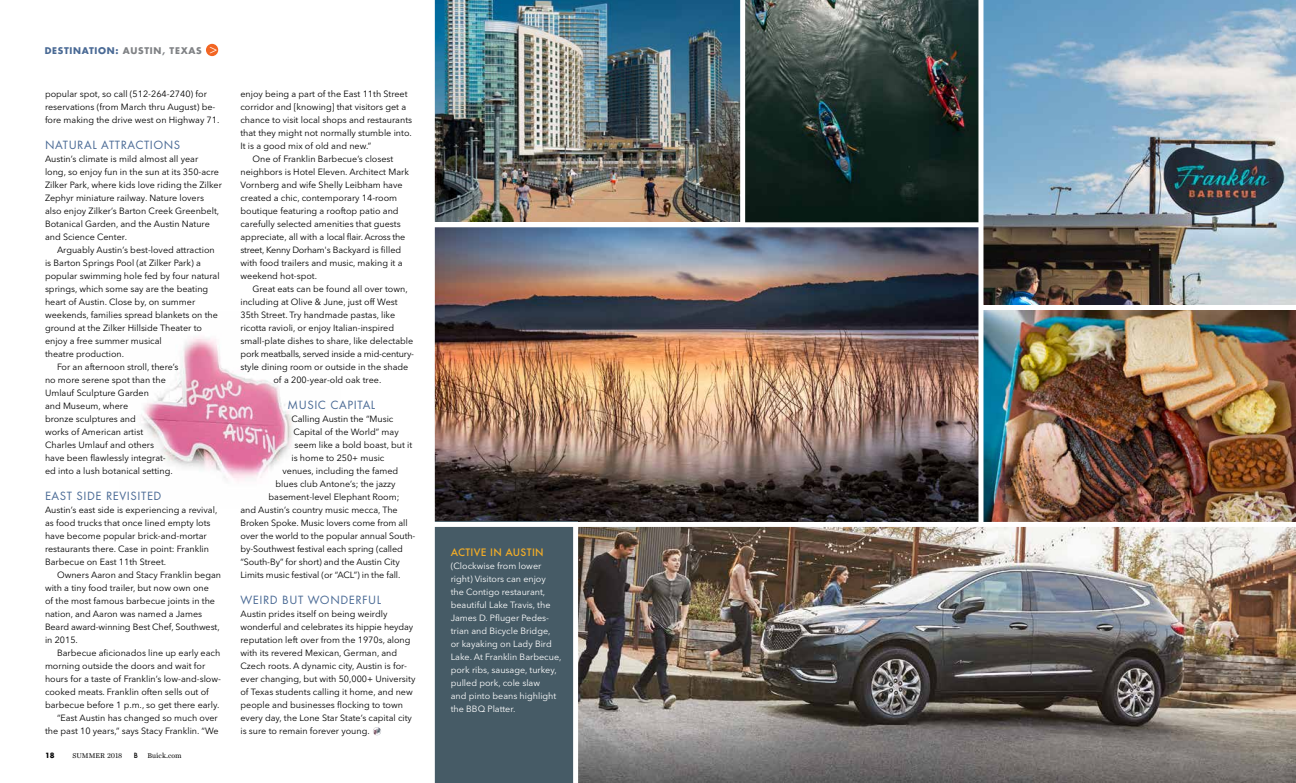
<style>
.page{position:relative;width:1296px;height:783px;background:#fff}
.page>*{position:absolute;margin:0;border:0;box-sizing:border-box;transform-origin:0 0}
.t1{font:11px "Buick Futura ND";letter-spacing:.05em;color:#4a6a95}
.t2{font:500 10px "Buick Futura ND";letter-spacing:.03em;color:#f2ad27}
.t3{font:9px/13px "Avenir Next LT Pro";color:#000}
.t4{font:9px/13px "Avenir Next LT Pro";color:#fff}
.t5{font:9px "Avenir Next LT Pro";letter-spacing:-.02em;color:#000}
.t6{font:9px "Avenir Next LT Pro";letter-spacing:-.025em;color:#000}
.t7{font:700 9px "Futura LT Pro";letter-spacing:.08em;color:#4a6a95}
.t8{font:7px "Harriet Text";color:#000}
.t9{font:700 7px "Futura LT Pro";color:#000}
.t10{font:500 7px "Buick Futura ND";color:#000}
.s1{color:#808285}
.s2{font-family:"Avenir Next LT Pro";font-weight:400;font-size:12.8px;color:#fff}
</style>
<div class="page">
<img style="left:141px;top:337px;width:151px;height:144px">
<img style="left:578px;top:527px;width:718px;height:256px">
<img style="left:983px;top:0;width:313px;height:304px">
<img style="left:435px;top:227px;width:543px;height:295px">
<img style="left:983px;top:310px;width:313px;height:212px">
<img style="left:746px;top:0;width:232px;height:222px">
<div style="left:434px;top:522px;width:144px;height:261px;background:#465b66"></div>
<img style="left:435px;top:0;width:305px;height:222px">
<div style="left:573px;top:525px;width:5px;height:258px;background:#fff"></div>
<div style="left:430px;top:0;width:5px;height:783px;background:#fff"></div>
<div style="left:428px;top:522px;width:868px;height:5px;background:#fff"></div>
<svg style="left:373px;top:727px;width:8px;height:8px"></svg>
<div style="left:206px;top:44px;width:12px;height:12px;background:#f26522;border-radius:50%"></div>
<p class="t7" style="left:45px;top:44px;width:174px">DESTINATION: <span class="s1">AUSTIN, TEXAS</span> <span class="s2">&gt;</span></p>
<p class="t3" style="left:45px;top:87px;width:176px">popular spot, so call (512-264-2740) for reservations (from March thru August) be&shy;fore making the drive west on Highway 71.</p>
<p class="t1" style="left:45px;top:138px;width:137px">NATURAL ATTRACTIONS</p>
<p class="t3" style="left:45px;top:152px;width:178px">Austin’s climate is mild almost all year<br>long, so enjoy fun in the sun at its 350-acre Zilker Park, where kids love riding the Zilker Zephyr miniature railway. Nature lovers also enjoy Zilker’s Barton Creek Greenbelt, Botanical Garden, and the Austin Nature and Science Center.</p>
<p class="t3" style="left:57px;top:243px;width:159px">Arguably Austin’s best-loved attraction</p>
<p class="t3" style="left:45px;top:256px;width:157px">is Barton Springs Pool (at Zilker Park) a</p>
<p class="t3" style="left:45px;top:269px;width:176px">popular swimming hole fed by four natural</p>
<p class="t3" style="left:45px;top:282px;width:165px">springs, which some say are the beating</p>
<p class="t3" style="left:45px;top:295px;width:152px">heart of Austin. Close by, on summer</p>
<p class="t3" style="left:45px;top:308px;width:175px">weekends, families spread blankets on the</p>
<p class="t3" style="left:45px;top:321px;width:159px">ground at the Zilker Hillside Theater to</p>
<p class="t3" style="left:45px;top:334px;width:118px">enjoy a free summer musical</p>
<p class="t3" style="left:45px;top:347px;width:81px">theatre production.</p>
<p class="t3" style="left:57px;top:360px;width:123px">For an afternoon stroll, there’s</p>
<p class="t3" style="left:45px;top:373px;width:122px">no more serene spot than the</p>
<p class="t3" style="left:45px;top:386px;width:106px">Umlauf Sculpture Garden</p>
<p class="t3" style="left:45px;top:399px;width:85px">and Museum, where</p>
<p class="t3" style="left:45px;top:412px;width:92px">bronze sculptures and</p>
<p class="t3" style="left:45px;top:425px;width:100px">works of American artist</p>
<p class="t3" style="left:45px;top:438px;width:111px">Charles Umlauf and others</p>
<p class="t3" style="left:45px;top:451px;width:122px">have been flawlessly integrat-</p>
<p class="t3" style="left:45px;top:464px;width:129px">ed into a lush botanical setting.</p>
<p class="t1" style="left:45px;top:489px;width:118px">EAST SIDE REVISITED</p>
<p class="t3" style="left:45px;top:503px;width:174px">Austin’s east side is experiencing a revival, as food trucks that once lined empty lots have become popular brick-and-mortar restaurants there. Case in point: Franklin Barbecue on East 11th Street.</p>
<p class="t3" style="left:45px;top:568px;width:178px;text-indent:12px">Owners Aaron and Stacy Franklin began with a tiny food trailer, but now own one<br>of the most famous barbecue joints in the nation, and Aaron was named a James Beard award-winning Best Chef, Southwest, in 2015.</p>
<p class="t3" style="left:57px;top:646px;width:165px">Barbecue aficionados line up early each</p>
<p class="t3" style="left:45px;top:659px;width:162px">morning outside the doors and wait for</p>
<p class="t3" style="left:45px;top:672px;width:178px">hours for a taste of Franklin’s low-and-slow-</p>
<p class="t3" style="left:45px;top:685px;width:165px">cooked meats. Franklin often sells out of</p>
<p class="t3" style="left:45px;top:698px;width:176px">barbecue before 1 p.m., so get there early.</p>
<p class="t3" style="left:57px;top:711px;width:162px">“East Austin has changed so much over</p>
<p class="t3" style="left:45px;top:724px;width:175px">the past 10 years,” says Stacy Franklin. “We</p>
<p class="t9" style="left:45px;top:750px;width:11px">18</p>
<p class="t8" style="left:72px;top:751px;width:51px">SUMMER 2018</p>
<p class="t10" style="left:134px;top:751px;width:6px">B</p>
<p class="t8" style="left:147px;top:751px;width:36px">Buick.com</p>
<p class="t3" style="left:240px;top:87px;width:169px">enjoy being a part of the East 11th Street</p>
<p class="t3" style="left:240px;top:100px;width:167px">corridor and [knowing] that visitors get a</p>
<p class="t3" style="left:240px;top:113px;width:173px">chance to visit local shops and restaurants</p>
<p class="t3" style="left:240px;top:126px;width:173px">that they might not normally stumble into.</p>
<p class="t3" style="left:240px;top:139px;width:132px">It is a good mix of old and new.”</p>
<p class="t3" style="left:253px;top:152px;width:142px">One of Franklin Barbecue’s closest</p>
<p class="t3" style="left:240px;top:165px;width:170px">neighbors is Hotel Eleven. Architect Mark</p>
<p class="t3" style="left:240px;top:178px;width:164px">Vornberg and wife Shelly Leibham have</p>
<p class="t3" style="left:240px;top:191px;width:158px">created a chic, contemporary 14-room</p>
<p class="t3" style="left:240px;top:204px;width:160px">boutique featuring a rooftop patio and</p>
<p class="t3" style="left:240px;top:217px;width:162px">carefully selected amenities that guests</p>
<p class="t5" style="left:240px;top:231px;width:166px">appreciate, all with a local flair. Across the</p>
<p class="t6" style="left:240px;top:244px;width:162px">street, Kenny Dorham's Backyard is filled</p>
<p class="t3" style="left:240px;top:256px;width:164px">with food trailers and music, making it a</p>
<p class="t3" style="left:240px;top:269px;width:78px">weekend hot-spot.</p>
<p class="t3" style="left:253px;top:282px;width:157px">Great eats can be found all over town,</p>
<p class="t3" style="left:240px;top:295px;width:159px">including at Olive &amp; June, just off West</p>
<p class="t3" style="left:240px;top:308px;width:156px">35th Street. Try handmade pastas, like</p>
<p class="t3" style="left:240px;top:321px;width:155px">ricotta ravioli, or enjoy Italian-inspired</p>
<p class="t3" style="left:240px;top:334px;width:174px">small-plate dishes to share, like delectable</p>
<p class="t5" style="left:240px;top:348px;width:175px">pork meatballs, served inside a mid-century-</p>
<p class="t3" style="left:240px;top:360px;width:169px">style dining room or outside in the shade</p>
<p class="t3" style="left:273px;top:373px;width:109px">of a 200-year-old oak tree.</p>
<p class="t1" style="left:287px;top:398px;width:89px">MUSIC CAPITAL</p>
<p class="t3" style="left:291px;top:412px;width:103px">Calling Austin the “Music</p>
<p class="t3" style="left:293px;top:425px;width:107px">Capital of the World” may</p>
<p class="t3" style="left:294px;top:438px;width:119px">seem like a bold boast, but it</p>
<p class="t3" style="left:291px;top:451px;width:95px">is home to 250+ music</p>
<p class="t3" style="left:282px;top:464px;width:117px">venues, including the famed</p>
<p class="t3" style="left:275px;top:477px;width:122px">blues club Antone’s; the jazzy</p>
<p class="t3" style="left:268px;top:490px;width:132px">basement-level Elephant Room;</p>
<p class="t3" style="left:240px;top:503px;width:159px">and Austin’s country music mecca, The</p>
<p class="t3" style="left:240px;top:516px;width:169px">Broken Spoke. Music lovers come from all</p>
<p class="t3" style="left:240px;top:529px;width:176px">over the world to the popular annual South-</p>
<p class="t3" style="left:240px;top:542px;width:164px">by-Southwest festival each spring (called</p>
<p class="t3" style="left:240px;top:555px;width:161px">“South-By” for short) and the Austin City</p>
<p class="t3" style="left:240px;top:568px;width:161px">Limits music festival (or “ACL”) in the fall.</p>
<p class="t1" style="left:240px;top:593px;width:142px">WEIRD BUT WONDERFUL</p>
<p class="t3" style="left:240px;top:607px;width:177px">Austin prides itself on being weirdly wonderful and celebrates its hippie heyday reputation left over from the 1970s, along with its revered Mexican, German, and Czech roots. A dynamic city, Austin is for&shy;ever changing, but with 50,000+ University of Texas students calling it home, and new people and businesses flocking to town every day, the Lone Star State’s capital city is sure to remain forever young.</p>
<p class="t2" style="left:451px;top:546px;width:95px">ACTIVE IN AUSTIN</p>
<p class="t4" style="left:451px;top:559px;width:112px">(Clockwise from lower right) Visitors can enjoy<br>the Contigo restaurant, beautiful Lake Travis, the<br>James D. Pfluger Pedes&shy;trian and Bicycle Bridge, or kayaking on Lady Bird<br>Lake. At Franklin Barbecue, pork ribs, sausage, turkey, pulled pork, cole slaw<br>and pinto beans highlight the BBQ Platter.</p>
</div>
